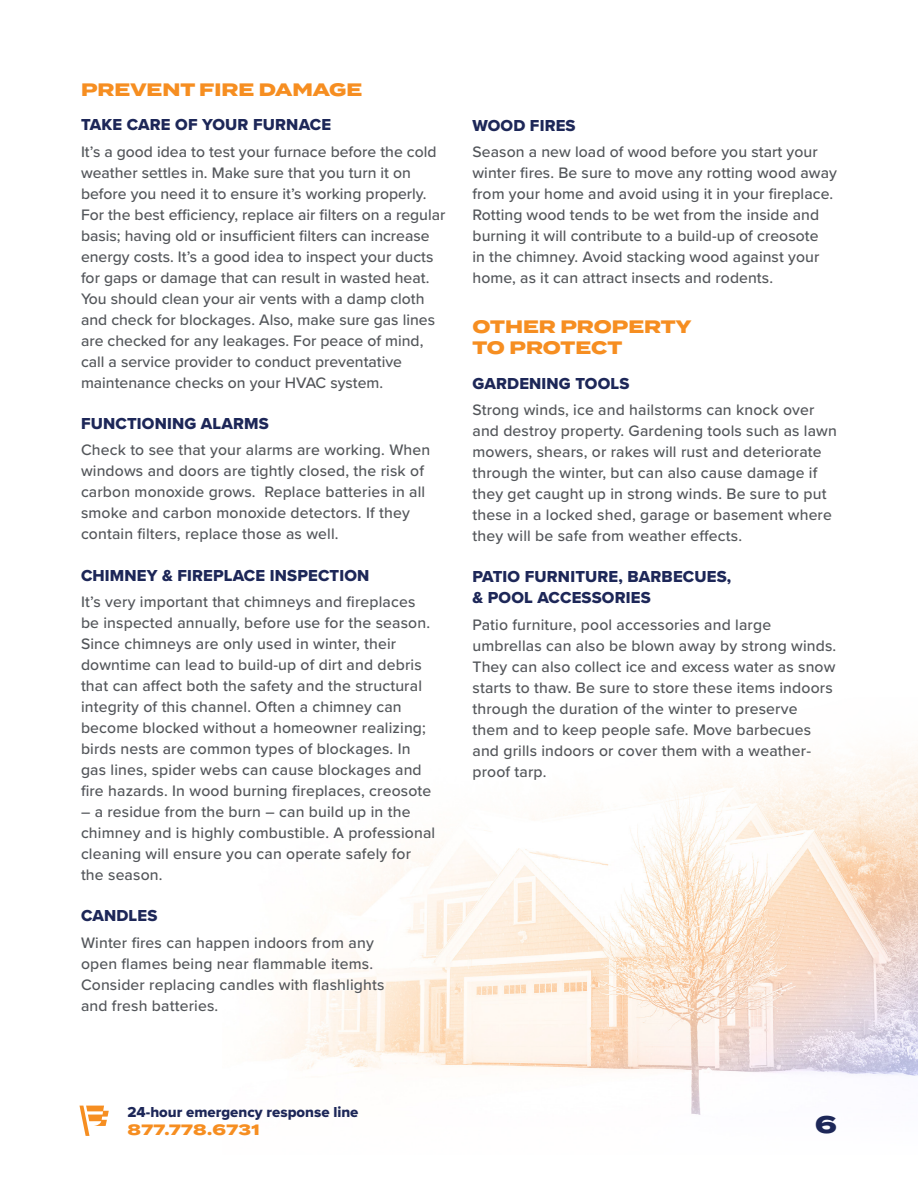
<style>
.page{position:relative;width:918px;height:1188px;background:#fff}
.page>*{position:absolute;margin:0;border:0;box-sizing:border-box;transform-origin:0 0}
.t1{font:800 24px "Termina";color:#1d2758}
.t2{font:800 18px/21px "Termina";color:#f68e21}
.t3{font:16.5px/21px "Proxima Nova Extrabld";letter-spacing:.01em;color:#1d2758}
.t4{font:500 15.75px/21px "Proxima Nova";letter-spacing:.01em;color:#53565a}
.t5{font:15px "Proxima Nova Extrabld";color:#1d2758}
.t6{font:800 15px "Termina";letter-spacing:.02em;color:#f68e21}
</style>
<div class="page">
<img style="left:265px;top:747px;width:653px;height:368px">
<svg style="left:80px;top:1106px;width:29px;height:30px"></svg>
<p class="t2" style="left:81px;top:80px;width:283px">PREVENT FIRE DAMAGE</p>
<p class="t3" style="left:81px;top:114px;width:252px">TAKE CARE OF YOUR FURNACE</p>
<p class="t4" style="left:81px;top:141px;width:366px">It’s a good idea to test your furnace before the cold weather settles in. Make sure that you turn it on before you need it to ensure it’s working properly.<br>For the best efficiency, replace air filters on a regular basis; having old or insufficient filters can increase energy costs. It’s a good idea to inspect your ducts for gaps or damage that can result in wasted heat.<br>You should clean your air vents with a damp cloth and check for blockages. Also, make sure gas lines are checked for any leakages. For peace of mind, call a service provider to conduct preventative maintenance checks on your HVAC system.</p>
<p class="t3" style="left:81px;top:413px;width:189px">FUNCTIONING ALARMS</p>
<p class="t4" style="left:81px;top:439px;width:351px">Check to see that your alarms are working. When windows and doors are tightly closed, the risk of carbon monoxide grows. Replace batteries in all smoke and carbon monoxide detectors. If they contain filters, replace those as well.</p>
<p class="t3" style="left:81px;top:564px;width:290px">CHIMNEY &amp; FIREPLACE INSPECTION</p>
<p class="t4" style="left:81px;top:591px;width:352px">It’s very important that chimneys and fireplaces be inspected annually, before use for the season.<br>Since chimneys are only used in winter, their downtime can lead to build-up of dirt and debris that can affect both the safety and the structural integrity of this channel. Often a chimney can become blocked without a homeowner realizing; birds nests are common types of blockages. In gas lines, spider webs can cause blockages and fire hazards. In wood burning fireplaces, creosote</p>
<p class="t4" style="left:81px;top:801px;width:356px">– a residue from the burn – can build up in the chimney and is highly combustible. A professional cleaning will ensure you can operate safely for the season.</p>
<p class="t3" style="left:81px;top:905px;width:78px">CANDLES</p>
<p class="t4" style="left:81px;top:931px;width:305px">Winter fires can happen indoors from any open flames being near flammable items.<br>Consider replacing candles with flashlights and fresh batteries.</p>
<p class="t3" style="left:472px;top:114px;width:105px">WOOD FIRES</p>
<p class="t4" style="left:472px;top:141px;width:366px">Season a new load of wood before you start your winter fires. Be sure to move any rotting wood away from your home and avoid using it in your fireplace.<br>Rotting wood tends to be wet from the inside and burning it will contribute to a build-up of creosote<br>in the chimney. Avoid stacking wood against your home, as it can attract insects and rodents.</p>
<p class="t2" style="left:472px;top:317px;width:220px">OTHER PROPERTY<br>TO PROTECT</p>
<p class="t3" style="left:472px;top:372px;width:158px">GARDENING TOOLS</p>
<p class="t4" style="left:472px;top:399px;width:366px">Strong winds, ice and hailstorms can knock over and destroy property. Gardening tools such as lawn mowers, shears, or rakes will rust and deteriorate through the winter, but can also cause damage if they get caught up in strong winds. Be sure to put these in a locked shed, garage or basement where they will be safe from weather effects.</p>
<p class="t3" style="left:472px;top:566px;width:260px">PATIO FURNITURE, BARBECUES, &amp; POOL ACCESSORIES</p>
<p class="t4" style="left:472px;top:613px;width:365px">Patio furniture, pool accessories and large umbrellas can also be blown away by strong winds.<br>They can also collect ice and excess water as snow starts to thaw. Be sure to store these items indoors through the duration of the winter to preserve them and to keep people safe. Move barbecues and grills indoors or cover them with a weather&shy;proof tarp.</p>
<p class="t5" style="left:128px;top:1100px;width:233px">24-hour emergency response line</p>
<p class="t6" style="left:128px;top:1118px;width:134px">877.778.6731</p>
<h1 class="t1" style="left:815px;top:1107px;width:23px">6</h1>
</div>
